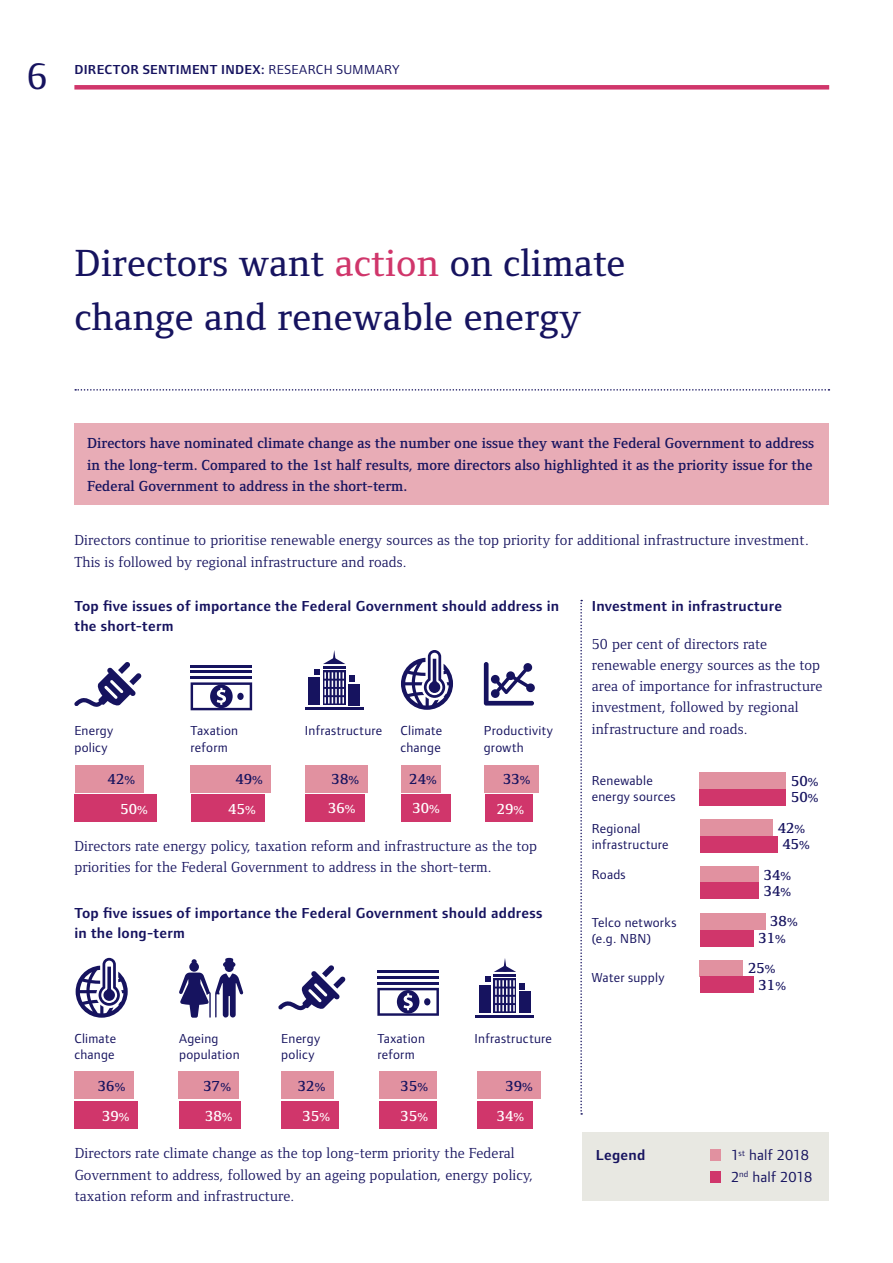
<style>
.page{position:relative;width:893px;height:1263px;background:#fff}
.page>*{position:absolute;margin:0;border:0;box-sizing:border-box;transform-origin:0 0}
.t1{font:500 39px/53.1px "Foundry Form Serif";letter-spacing:.01em;color:#16135f}
.t2{font:500 38.25px "Foundry Form Serif";color:#16135f}
.t3{font:15px/21.3px "Foundry Form Serif";letter-spacing:.01em;color:#16135f}
.t4{font:600 15px/29.7px "Foundry Form Serif";letter-spacing:.005em;color:#16135f}
.t5{font:600 15px/19.5px "Foundry Form Sans";letter-spacing:.015em;color:#16135f}
.t6{font:15px "Foundry Form Sans";letter-spacing:.01em;color:#16135f}
.t7{font:600 15px "Foundry Form Serif";color:#fff}
.t8{font:13.5px/16.2px "Foundry Form Sans";letter-spacing:.02em;color:#16135f}
.t9{font:600 13.5px "Foundry Form Sans";letter-spacing:.02em;color:#16135f}
.s1{font-weight:400}
.s2{color:#d0366b}
.s3{font-size:12px}
.s4{color:#fff}
.s5{font-size:12px;color:#fff}
</style>
<div class="page">
<div style="left:74px;top:85px;width:755px;height:5px;background:#d0366b"></div>
<div style="left:582px;top:1132px;width:247px;height:69px;background:#e8e8e2"></div>
<div style="left:74px;top:1071px;width:59px;height:28px;background:#e191a0"></div>
<div style="left:74px;top:1101px;width:64px;height:27px;background:#d0366b"></div>
<div style="left:179px;top:1071px;width:60px;height:28px;background:#e191a0"></div>
<div style="left:179px;top:1101px;width:62px;height:27px;background:#d0366b"></div>
<div style="left:379px;top:1071px;width:57px;height:28px;background:#e191a0"></div>
<div style="left:379px;top:1101px;width:57px;height:27px;background:#d0366b"></div>
<div style="left:477px;top:1071px;width:64px;height:28px;background:#e191a0"></div>
<div style="left:477px;top:1101px;width:55px;height:27px;background:#d0366b"></div>
<div style="left:281px;top:1071px;width:53px;height:28px;background:#e191a0"></div>
<div style="left:281px;top:1101px;width:58px;height:27px;background:#d0366b"></div>
<div style="left:75px;top:765px;width:69px;height:27px;background:#e191a0"></div>
<div style="left:75px;top:795px;width:82px;height:27px;background:#d0366b"></div>
<div style="left:191px;top:765px;width:80px;height:27px;background:#e191a0"></div>
<div style="left:191px;top:795px;width:73px;height:27px;background:#d0366b"></div>
<div style="left:305px;top:765px;width:62px;height:27px;background:#e191a0"></div>
<div style="left:305px;top:795px;width:59px;height:27px;background:#d0366b"></div>
<div style="left:401px;top:765px;width:40px;height:27px;background:#e191a0"></div>
<div style="left:401px;top:795px;width:50px;height:27px;background:#d0366b"></div>
<div style="left:485px;top:765px;width:54px;height:27px;background:#e191a0"></div>
<div style="left:485px;top:795px;width:47px;height:27px;background:#d0366b"></div>
<svg style="left:75px;top:389px;width:754px;height:2px"></svg>
<div style="left:74px;top:423px;width:755px;height:81px;background:#e8acb6"></div>
<div style="left:710px;top:1171px;width:11px;height:11px;background:#d0366b"></div>
<div style="left:710px;top:1149px;width:11px;height:11px;background:#e191a0"></div>
<svg style="left:580px;top:600px;width:2px;height:515px"></svg>
<hr style="left:476px;top:1015px;width:58px;height:3px;background:#16135f">
<svg style="left:493px;top:1011px;width:23px;height:2px"></svg>
<div style="left:479px;top:985px;width:11px;height:28px;background:#16135f"></div>
<div style="left:519px;top:992px;width:12px;height:21px;background:#16135f"></div>
<svg style="left:485px;top:958px;width:40px;height:53px"></svg>
<hr style="left:493px;top:974px;width:23px;height:2px;background:#16135f">
<svg style="left:179px;top:958px;width:64px;height:60px"></svg>
<svg style="left:76px;top:958px;width:52px;height:60px"></svg>
<svg style="left:278px;top:965px;width:68px;height:46px"></svg>
<svg style="left:377px;top:988px;width:62px;height:28px"></svg>
<hr style="left:377px;top:982px;width:62px;height:2px;background:#16135f">
<hr style="left:377px;top:976px;width:62px;height:2px;background:#16135f">
<hr style="left:377px;top:970px;width:62px;height:3px;background:#16135f">
<hr style="left:305px;top:708px;width:58px;height:2px;background:#16135f">
<svg style="left:323px;top:703px;width:23px;height:2px"></svg>
<div style="left:308px;top:677px;width:12px;height:28px;background:#16135f"></div>
<div style="left:349px;top:684px;width:11px;height:21px;background:#16135f"></div>
<svg style="left:314px;top:650px;width:40px;height:53px"></svg>
<hr style="left:323px;top:666px;width:23px;height:2px;background:#16135f">
<svg style="left:401px;top:650px;width:52px;height:60px"></svg>
<svg style="left:74px;top:662px;width:68px;height:45px"></svg>
<svg style="left:191px;top:682px;width:61px;height:28px"></svg>
<hr style="left:191px;top:677px;width:61px;height:2px;background:#16135f">
<hr style="left:191px;top:671px;width:61px;height:2px;background:#16135f">
<hr style="left:191px;top:665px;width:61px;height:2px;background:#16135f">
<svg style="left:484px;top:662px;width:51px;height:43px"></svg>
<div style="left:700px;top:772px;width:86px;height:17px;background:#e191a0"></div>
<div style="left:700px;top:789px;width:86px;height:16px;background:#d0366b"></div>
<div style="left:700px;top:819px;width:72px;height:17px;background:#e191a0"></div>
<div style="left:700px;top:836px;width:77px;height:16px;background:#d0366b"></div>
<div style="left:700px;top:913px;width:65px;height:17px;background:#e191a0"></div>
<div style="left:700px;top:930px;width:53px;height:16px;background:#d0366b"></div>
<div style="left:700px;top:866px;width:58px;height:17px;background:#e191a0"></div>
<div style="left:700px;top:882px;width:58px;height:17px;background:#d0366b"></div>
<div style="left:700px;top:960px;width:43px;height:16px;background:#e191a0"></div>
<div style="left:700px;top:976px;width:53px;height:17px;background:#d0366b"></div>
<h2 class="t2" style="left:27px;top:55px;width:22px">6</h2>
<p class="t9" style="left:74px;top:62px;width:327px">DIRECTOR SENTIMENT INDEX: <span class="s1">RESEARCH SUMMARY</span></p>
<h1 class="t1" style="left:74px;top:237px;width:552px">Directors want <span class="s2">action</span> on climate change and renewable energy</h1>
<p class="t4" style="left:87px;top:433px;width:728px;line-height:21.3px;text-align:justify">Directors have nominated climate change as the number one issue they want the Federal Government to address in the long-term. Compared to the 1st half results, more directors also highlighted it as the priority issue for the Federal Government to address in the short-term.</p>
<p class="t3" style="left:74px;top:530px;width:736px">Directors continue to prioritise renewable energy sources as the top priority for additional infrastructure investment.<br>This is followed by regional infrastructure and roads.</p>
<p class="t5" style="left:592px;top:596px;width:192px">Investment in infrastructure</p>
<p class="t5" style="left:74px;top:596px;width:486px">Top five issues of importance the Federal Government should address in the short-term</p>
<p class="t8" style="left:74px;top:723px;width:40px">Energy policy</p>
<p class="t8" style="left:191px;top:723px;width:49px">Taxation reform</p>
<p class="t8" style="left:305px;top:723px;width:79px">Infrastructure</p>
<p class="t8" style="left:400px;top:723px;width:43px">Climate change</p>
<p class="t8" style="left:484px;top:723px;width:71px">Productivity growth</p>
<p class="t4" style="left:228px;top:764px;width:36px;text-align:center">49<span class="s3">%<br></span><span class="s4">45</span><span class="s5">%</span></p>
<p class="t4" style="left:332px;top:764px;width:29px">38<span class="s3">%</span></p>
<p class="t4" style="left:409px;top:764px;width:29px">24<span class="s3">%</span></p>
<p class="t4" style="left:503px;top:764px;width:29px">33<span class="s3">%</span></p>
<p class="t4" style="left:120px;top:764px;width:29px;text-indent:-13px">42<span class="s3">%<br></span><span class="s4">50</span><span class="s5">%</span></p>
<p class="t7" style="left:328px;top:800px;width:29px">36<span class="s3">%</span></p>
<p class="t7" style="left:412px;top:800px;width:29px">30<span class="s3">%</span></p>
<p class="t7" style="left:497px;top:800px;width:29px">29<span class="s3">%</span></p>
<p class="t3" style="left:74px;top:835px;width:464px">Directors rate energy policy, taxation reform and infrastructure as the top priorities for the Federal Government to address in the short-term.</p>
<p class="t5" style="left:74px;top:903px;width:470px">Top five issues of importance the Federal Government should address in the long-term</p>
<p class="t8" style="left:74px;top:1030px;width:43px">Climate change</p>
<p class="t8" style="left:179px;top:1030px;width:62px">Ageing population</p>
<p class="t8" style="left:281px;top:1030px;width:40px">Energy policy</p>
<p class="t8" style="left:377px;top:1030px;width:49px">Taxation reform</p>
<p class="t8" style="left:475px;top:1030px;width:79px">Infrastructure</p>
<p class="t4" style="left:204px;top:1071px;width:30px">37<span class="s3">%<br></span><span class="s4">38</span><span class="s5">%</span></p>
<p class="t4" style="left:298px;top:1071px;width:29px">32<span class="s3">%</span></p>
<p class="t4" style="left:401px;top:1071px;width:29px">35<span class="s3">%</span></p>
<p class="t4" style="left:505px;top:1071px;width:29px">39<span class="s3">%</span></p>
<p class="t4" style="left:98px;top:1071px;width:33px">36<span class="s3">%<br></span><span class="s4">39</span><span class="s5">%</span></p>
<p class="t7" style="left:303px;top:1107px;width:29px">35<span class="s3">%</span></p>
<p class="t7" style="left:401px;top:1107px;width:29px">35<span class="s3">%</span></p>
<p class="t7" style="left:497px;top:1107px;width:29px">34<span class="s3">%</span></p>
<p class="t3" style="left:75px;top:1143px;width:460px">Directors rate climate change as the top long-term priority the Federal<br>Government to address, followed by an ageing population, energy policy, taxation reform and infrastructure.</p>
<p class="t3" style="left:592px;top:633px;width:232px">50 per cent of directors rate renewable energy sources as the top area of importance for infrastructure investment, followed by regional infrastructure and roads.</p>
<p class="t8" style="left:592px;top:772px;width:85px">Renewable energy sources</p>
<p class="t8" style="left:592px;top:820px;width:78px">Regional infrastructure</p>
<p class="t8" style="left:592px;top:866px;width:35px">Roads</p>
<p class="t8" style="left:592px;top:914px;width:86px">Telco networks (e.g. NBN)</p>
<p class="t8" style="left:592px;top:969px;width:74px">Water supply</p>
<p class="t4" style="left:791px;top:766px;width:29px">50<span class="s3">%</span></p>
<p class="t4" style="left:778px;top:813px;width:29px">42<span class="s3">%</span></p>
<p class="t4" style="left:791px;top:782px;width:29px">50<span class="s3">%</span></p>
<p class="t4" style="left:782px;top:829px;width:29px">45<span class="s3">%</span></p>
<p class="t4" style="left:764px;top:867px;width:29px;line-height:15.9px">34<span class="s3">%<br></span>34<span class="s3">%</span></p>
<p class="t4" style="left:758px;top:913px;width:41px;line-height:17px;text-indent:12px">38<span class="s3">%<br></span>31<span class="s3">%</span></p>
<p class="t4" style="left:759px;top:959px;width:29px;line-height:17px;text-indent:-10px">25<span class="s3">%<br></span>31<span class="s3">%</span></p>
<p class="t5" style="left:596px;top:1146px;width:51px">Legend</p>
<p class="t6" style="left:731px;top:1146px;width:79px">1<sup>st</sup> half 2018</p>
<p class="t6" style="left:731px;top:1168px;width:83px">2<sup>nd</sup> half 2018</p>
</div>
